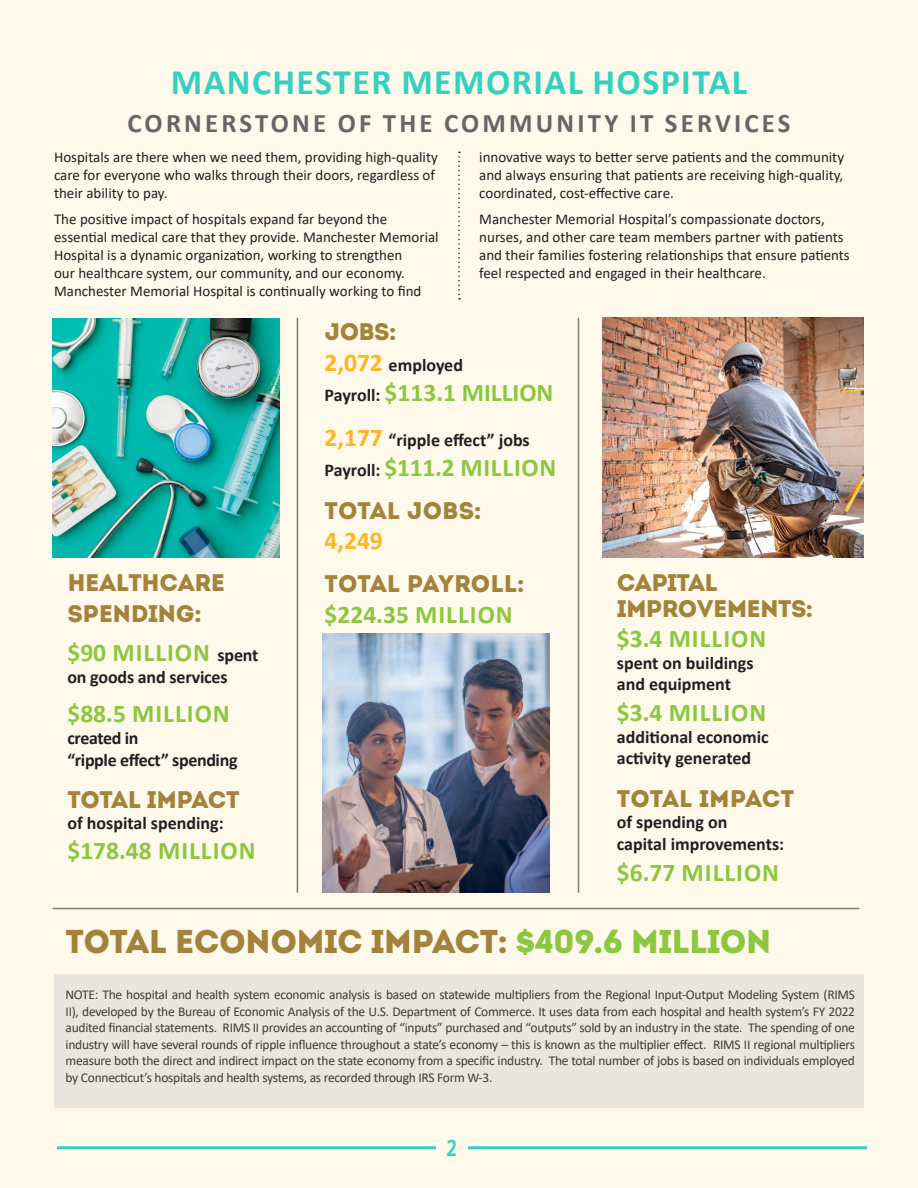
<style>
.page{position:relative;width:918px;height:1188px;background:#fff9eb}
.page>*{position:absolute;margin:0;border:0;box-sizing:border-box;transform-origin:0 0}
.t1{font:700 36px "Calibri";letter-spacing:.04em;color:#33d1bf}
.t2{font:33px "Intro";letter-spacing:-.02em;color:#a3833b}
.t3{font:700 26.85px "Calibri";letter-spacing:.12em;color:#666}
.t4{font:700 25.5px "Calibri";letter-spacing:.04em;color:#8cc740}
.t5{font:700 25.5px "Calibri";color:#8cc740}
.t6{font:700 25.5px "Calibri";color:#ffb521}
.t7{font:24px/25.5px "Intro";letter-spacing:-.02em;color:#a3833b}
.t8{font:24px "Intro";color:#a3833b}
.t9{font:22.5px "Market Deco";color:#33d1bf}
.t10{font:700 18px/21.6px "Calibri";color:#231f20}
.t11{font:700 18px/21.6px "Calibri";letter-spacing:-.02em;color:#231f20}
.t12{font:15px/18px "Calibri";color:#231f20}
.column{font:13.5px/16.5px "Calibri";letter-spacing:-.02em;color:#3c3c3d;text-align:justify}
.s1{font-size:18px;color:#231f20}
.s2{font-size:25.5px;color:#ffb521}
.s3{font-family:"Franklin Gothic";font-weight:800;color:#8cc740}
.s4{color:#8cc740}
</style>
<div class="page">
<svg style="left:458px;top:152px;width:2px;height:148px"></svg>
<div style="left:54px;top:974px;width:810px;height:133px;background:#e8e6dd"></div>
<hr style="left:57px;top:1146px;width:810px;height:3px;background:#33d1bf">
<div style="left:436px;top:1134px;width:32px;height:29px;background:#fff9eb"></div>
<img style="left:52px;top:318px;width:227px;height:239px">
<img style="left:322px;top:634px;width:227px;height:259px">
<img style="left:602px;top:318px;width:262px;height:239px">
<hr style="left:297px;top:318px;width:1px;height:575px;background:#231f20">
<hr style="left:578px;top:318px;width:1px;height:575px;background:#231f20">
<hr style="left:52px;top:908px;width:807px;height:1px;background:#231f20">
<svg style="left:726px;top:369px;width:9px;height:5px"></svg>
<svg style="left:839px;top:415px;width:13px;height:5px"></svg>
<p class="t1" style="left:171px;top:57px;width:578px">MANCHESTER MEMORIAL HOSPITAL</p>
<p class="t3" style="left:127px;top:104px;width:665px">CORNERSTONE OF THE COMMUNITY IT SERVICES</p>
<p class="t12" style="left:54px;top:148px;width:385px">Hospitals are there when we need them, providing high-quality care for everyone who walks through their doors, regardless of their ability to pay.</p>
<p class="t12" style="left:54px;top:209px;width:386px">The positive impact of hospitals expand far beyond the essential medical care that they provide. Manchester Memorial Hospital is a dynamic organization, working to strengthen<br>our healthcare system, our community, and our economy.<br>Manchester Memorial Hospital is continually working to find</p>
<p class="t12" style="left:479px;top:148px;width:366px;text-align:justify">innovative ways to better serve patients and the community and always ensuring that patients are receiving high-quality, coordinated, cost-effective care.</p>
<p class="t12" style="left:479px;top:209px;width:372px">Manchester Memorial Hospital’s compassionate doctors, nurses, and other care team members partner with patients and their families fostering relationships that ensure patients feel respected and engaged in their healthcare.</p>
<p class="t7" style="left:67px;top:567px;width:159px;line-height:30.6px">HEALTHCARE<br>SPENDING:</p>
<p class="t4" style="left:67px;top:635px;width:193px">$90 MILLION <span class="s1">spent</span></p>
<p class="t10" style="left:67px;top:666px;width:162px">on goods and services</p>
<p class="t4" style="left:67px;top:696px;width:164px">$88.5 MILLION</p>
<p class="t11" style="left:67px;top:727px;width:172px">created in<br>“ripple effect” spending</p>
<p class="t7" style="left:67px;top:786px;width:174px">TOTAL IMPACT</p>
<p class="t10" style="left:67px;top:812px;width:158px">of hospital spending:</p>
<p class="t4" style="left:67px;top:833px;width:190px">$178.48 MILLION</p>
<p class="t7" style="left:325px;top:319px;width:73px">JOBS:</p>
<p class="t10" style="left:325px;top:354px;width:140px"><span class="s2">2,072</span> employed</p>
<p class="t5" style="left:325px;top:375px;width:230px"><span class="s1">Payroll:</span> $113.1 MILLION</p>
<p class="t10" style="left:325px;top:429px;width:207px"><span class="s2">2,177</span> “ripple effect” jobs</p>
<p class="t4" style="left:325px;top:450px;width:233px"><span class="s1">Payroll:</span> $111.2 MILLION</p>
<p class="t8" style="left:325px;top:496px;width:159px">TOTAL JOBS:</p>
<p class="t6" style="left:325px;top:523px;width:60px">4,249</p>
<p class="t8" style="left:325px;top:569px;width:201px">TOTAL PAYROLL:</p>
<p class="t4" style="left:325px;top:596px;width:190px">$224.35 MILLION</p>
<p class="t7" style="left:617px;top:570px;width:198px">CAPITAL<br>IMPROVEMENTS:</p>
<p class="t4" style="left:617px;top:621px;width:151px">$3.4 MILLION</p>
<p class="t10" style="left:617px;top:652px;width:138px">spent on buildings and equipment</p>
<p class="t4" style="left:617px;top:694px;width:151px">$3.4 MILLION</p>
<p class="t10" style="left:617px;top:725px;width:154px">additional economic</p>
<p class="t10" style="left:617px;top:747px;width:136px">activity generated</p>
<p class="t8" style="left:617px;top:784px;width:179px">TOTAL IMPACT</p>
<p class="t10" style="left:617px;top:811px;width:169px">of spending on<br>capital improvements:</p>
<p class="t4" style="left:617px;top:854px;width:164px">$6.77 MILLION</p>
<p class="t2" style="left:66px;top:922px;width:708px">TOTAL ECONOMIC IMPACT: <span class="s3">$</span><span class="s4">409.6 MILLION</span></p>
<p class="column" style="left:66px;top:986px;width:791px">NOTE: The hospital and health system economic analysis is based on statewide multipliers from the Regional Input-Output Modeling System (RIMS II), developed by the Bureau of Economic Analysis of the U.S. Department of Commerce. It uses data from each hospital and health system’s FY 2022 audited financial statements. RIMS II provides an accounting of “inputs” purchased and “outputs” sold by an industry in the state. The spending of one industry will have several rounds of ripple influence throughout a state’s economy – this is known as the multiplier effect. RIMS II regional multipliers measure both the direct and indirect impact on the state economy from a specific industry. The total number of jobs is based on individuals employed by Connecticut’s hospitals and health systems, as recorded through IRS Form W-3.</p>
<p class="t9" style="left:446px;top:1136px;width:13px">2</p>
</div>
